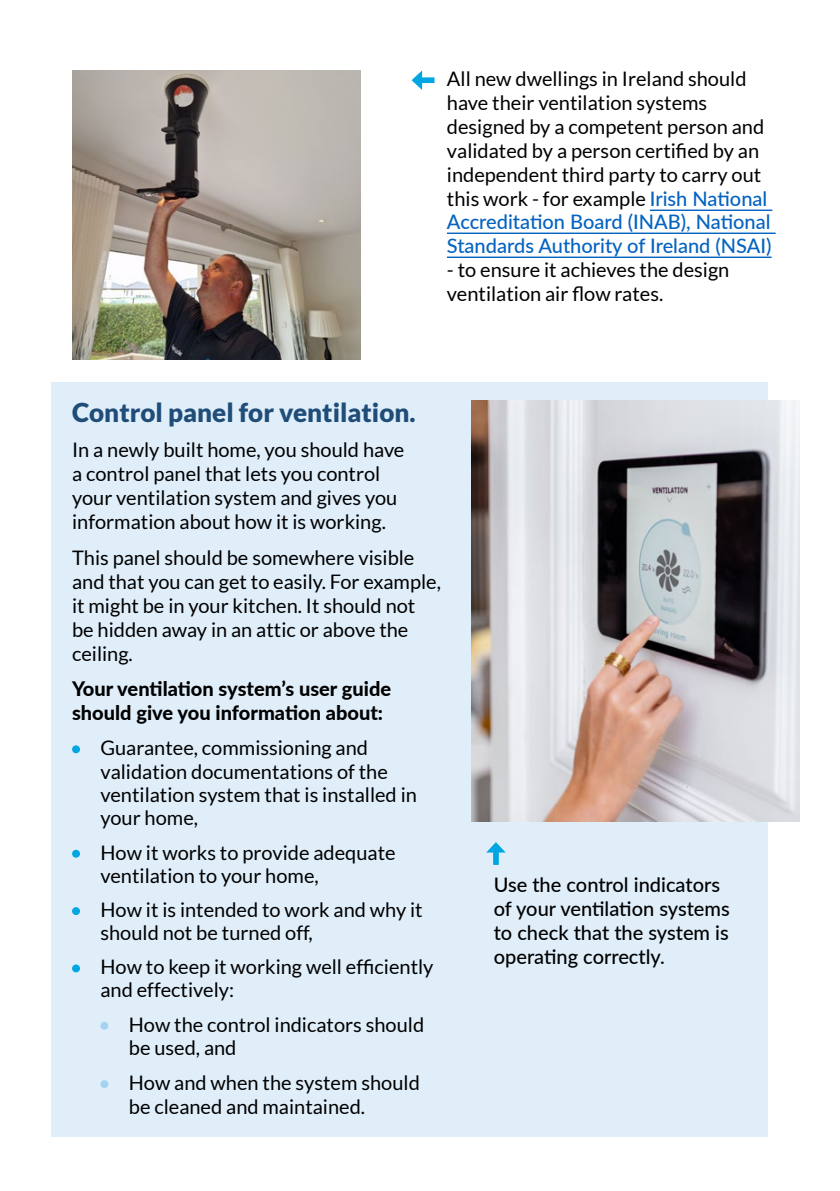
<style>
.page{position:relative;width:840px;height:1191px;background:#fff}
.page>*{position:absolute;margin:0;border:0;box-sizing:border-box;transform-origin:0 0}
.Sub_4{font:900 26px "Lato";color:#1f4d78}
.Body_bulklet{font:20px/23.8px "Lato";color:#000}
.Body_10pt_lato{font:20px/24px "Lato";color:#000}
.pic_title_indent{font:500 20px/24px "Lato";color:#000}
.Body_10pt_lato-2{font:800 20px/24px "Lato";color:#000}
.s1{font-weight:500;color:#0563c1}
</style>
<div class="page">
<div style="left:51px;top:382px;width:716px;height:755px;background:#e0eefa"></div>
<img style="left:471px;top:401px;width:327px;height:420px">
<div style="left:72px;top:745px;width:8px;height:8px;background:#00a6e1;border-radius:50%"></div>
<div style="left:72px;top:849px;width:8px;height:8px;background:#00a6e1;border-radius:50%"></div>
<div style="left:72px;top:907px;width:8px;height:8px;background:#00a6e1;border-radius:50%"></div>
<div style="left:72px;top:964px;width:8px;height:8px;background:#00a6e1;border-radius:50%"></div>
<div style="left:100px;top:1021px;width:8px;height:8px;background:#a4d2f1;border-radius:50%"></div>
<div style="left:100px;top:1080px;width:8px;height:8px;background:#a4d2f1;border-radius:50%"></div>
<img style="left:72px;top:70px;width:288px;height:290px">
<div style="left:419px;top:77px;width:15px;height:6px;background:#00a6e1"></div>
<svg style="left:411px;top:70px;width:11px;height:20px"></svg>
<div style="left:493px;top:850px;width:5px;height:15px;background:#00a6e1"></div>
<svg style="left:487px;top:842px;width:18px;height:10px"></svg>
<hr style="left:649px;top:209px;width:123px;height:2px;background:#0563c1">
<hr style="left:446px;top:232px;width:329px;height:2px;background:#0563c1">
<hr style="left:446px;top:256px;width:325px;height:2px;background:#0563c1">
<p class="Body_bulklet" style="left:446px;top:66px;width:326px">All new dwellings in Ireland should have their ventilation systems designed by a competent person and validated by a person certified by an independent third party to carry out this work - for example <span class="s1">Irish National Accreditation Board (INAB), National Standards Authority of Ireland (NSAI)</span></p>
<p class="Body_bulklet" style="left:446px;top:257px;width:284px">- to ensure it achieves the design ventilation air flow rates.</p>
<p class="Sub_4" style="left:72px;top:397px;width:345px">Control panel for ventilation.</p>
<p class="Body_10pt_lato" style="left:72px;top:438px;width:334px">In a newly built home, you should have a control panel that lets you control your ventilation system and gives you information about how it is working.</p>
<p class="Body_10pt_lato" style="left:72px;top:545px;width:370px">This panel should be somewhere visible and that you can get to easily. For example, it might be in your kitchen. It should not be hidden away in an attic or above the ceiling.</p>
<p class="Body_10pt_lato-2" style="left:72px;top:676px;width:320px">Your ventilation system’s user guide should give you information about:</p>
<p class="Body_bulklet" style="left:100px;top:736px;width:318px">Guarantee, commissioning and validation documentations of the ventilation system that is installed in your home,</p>
<p class="Body_bulklet" style="left:100px;top:841px;width:296px;line-height:23px">How it works to provide adequate ventilation to your home,</p>
<p class="Body_bulklet" style="left:100px;top:898px;width:323px;line-height:23px">How it is intended to work and why it should not be turned off,</p>
<p class="Body_bulklet" style="left:100px;top:955px;width:334px;line-height:23px">How to keep it working well efficiently and effectively:</p>
<p class="Body_bulklet" style="left:129px;top:1013px;width:297px;line-height:23px">How the control indicators should be used, and</p>
<p class="Body_bulklet" style="left:129px;top:1070px;width:292px">How and when the system should be cleaned and maintained.</p>
<p class="pic_title_indent" style="left:493px;top:872px;width:237px">Use the control indicators of your ventilation systems to check that the system is operating correctly.</p>
</div>
